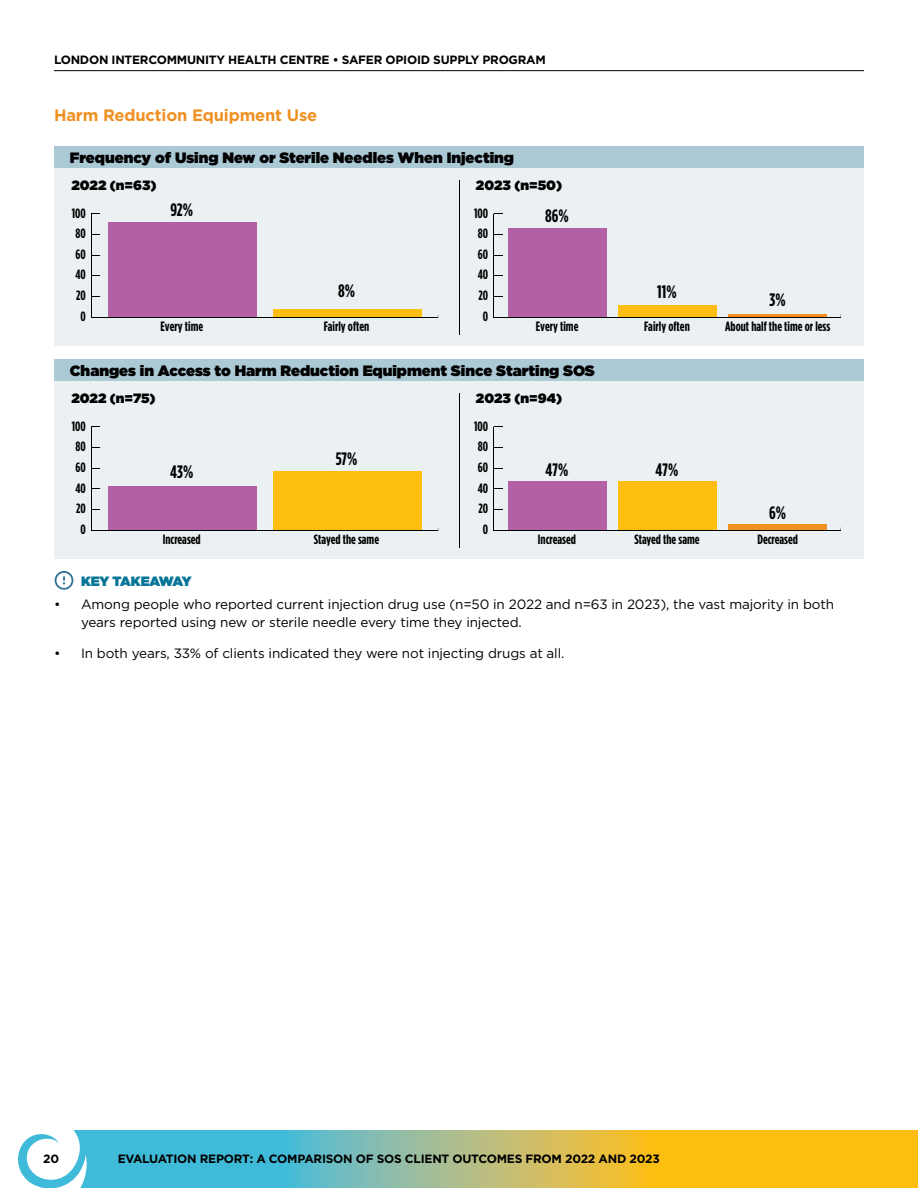
<style>
.page{position:relative;width:918px;height:1188px;background:#fff}
.page>*{position:absolute;margin:0;border:0;box-sizing:border-box;transform-origin:0 0}
.t1{font:700 18px "Gotham Condensed";letter-spacing:-.005em;color:#000}
.Subheads{font:700 16.5px "Gotham";letter-spacing:-.01em;color:#ef9021}
.t2{font:900 15px "Gotham";color:#000}
.Body_Copy{font:13.5px/18px "Gotham";letter-spacing:-.01em;color:#000}
.t3{font:700 13.5px "Gotham Condensed";color:#000}
.t4{font:900 13.5px "Gotham";color:#000}
.Body_Copy-2{font:900 13.5px "Gotham";letter-spacing:-.01em;color:#077598}
.t5{font:700 12px "Gotham";letter-spacing:-.02em;color:#000}
</style>
<div class="page">
<svg style="left:87px;top:1131px;width:831px;height:57px;background:#adbc72"></svg>
<hr style="left:54px;top:70px;width:810px;height:1px;background:#000">
<svg style="left:18px;top:1130px;width:69px;height:58px"></svg>
<div style="left:54px;top:147px;width:810px;height:199px;background:#ebf0f3"></div>
<div style="left:54px;top:147px;width:810px;height:21px;background:#acc9d6"></div>
<hr style="left:460px;top:180px;width:1px;height:155px;background:#000">
<hr style="left:91px;top:214px;width:1px;height:103px;background:#000">
<div style="left:273px;top:309px;width:148px;height:8px;background:#febe10"></div>
<div style="left:108px;top:222px;width:149px;height:95px;background:#b360a6"></div>
<hr style="left:91px;top:317px;width:347px;height:1px;background:#000">
<hr style="left:493px;top:214px;width:1px;height:103px;background:#000">
<hr style="left:728px;top:314px;width:98px;height:3px;background:#ef9021">
<div style="left:618px;top:306px;width:99px;height:11px;background:#febe10"></div>
<div style="left:508px;top:228px;width:99px;height:89px;background:#b360a6"></div>
<hr style="left:494px;top:317px;width:347px;height:1px;background:#000">
<div style="left:54px;top:360px;width:810px;height:199px;background:#ebf0f3"></div>
<div style="left:54px;top:360px;width:810px;height:21px;background:#acc9d6"></div>
<hr style="left:460px;top:393px;width:1px;height:155px;background:#000">
<hr style="left:91px;top:427px;width:1px;height:103px;background:#000">
<div style="left:273px;top:471px;width:148px;height:59px;background:#febe10"></div>
<div style="left:108px;top:486px;width:149px;height:44px;background:#b360a6"></div>
<hr style="left:91px;top:530px;width:347px;height:1px;background:#000">
<hr style="left:493px;top:427px;width:1px;height:103px;background:#000">
<div style="left:728px;top:524px;width:98px;height:6px;background:#ef9021"></div>
<div style="left:618px;top:482px;width:99px;height:48px;background:#febe10"></div>
<div style="left:508px;top:482px;width:99px;height:48px;background:#b360a6"></div>
<hr style="left:494px;top:530px;width:347px;height:1px;background:#000">
<svg style="left:55px;top:571px;width:18px;height:19px"></svg>
<p class="t5" style="left:54px;top:51px;width:493px">LONDON INTERCOMMUNITY HEALTH CENTRE • SAFER OPIOID SUPPLY PROGRAM</p>
<p class="Subheads" style="left:54px;top:104px;width:265px">Harm Reduction Equipment Use</p>
<p class="t2" style="left:70px;top:146px;width:446px">Frequency of Using New or Sterile Needles When Injecting</p>
<p class="t4" style="left:71px;top:176px;width:87px">2022 (n=63)</p>
<p class="t4" style="left:476px;top:176px;width:88px">2023 (n=50)</p>
<h1 class="t1" style="left:171px;top:199px;width:24px">92%</h1>
<p class="t3" style="left:72px;top:205px;width:16px">100</p>
<h1 class="t1" style="left:545px;top:205px;width:25px">86%</h1>
<p class="t3" style="left:474px;top:205px;width:16px">100</p>
<p class="t3" style="left:76px;top:226px;width:12px">80</p>
<p class="t3" style="left:478px;top:226px;width:12px">80</p>
<p class="t3" style="left:76px;top:246px;width:12px">60</p>
<p class="t3" style="left:478px;top:246px;width:12px">60</p>
<p class="t3" style="left:75px;top:267px;width:12px">40</p>
<p class="t3" style="left:478px;top:267px;width:12px">40</p>
<p class="t3" style="left:76px;top:287px;width:11px">20</p>
<h1 class="t1" style="left:338px;top:280px;width:18px">8%</h1>
<p class="t3" style="left:479px;top:287px;width:11px">20</p>
<h1 class="t1" style="left:657px;top:281px;width:21px">11%</h1>
<h1 class="t1" style="left:770px;top:289px;width:18px">3%</h1>
<p class="t3" style="left:81px;top:308px;width:7px">0</p>
<p class="t3" style="left:161px;top:319px;width:44px">Every time</p>
<p class="t3" style="left:324px;top:319px;width:47px">Fairly often</p>
<p class="t3" style="left:483px;top:308px;width:7px">0</p>
<p class="t3" style="left:536px;top:319px;width:44px">Every time</p>
<p class="t3" style="left:644px;top:319px;width:47px">Fairly often</p>
<p class="t3" style="left:725px;top:319px;width:107px">About half the time or less</p>
<p class="t2" style="left:70px;top:360px;width:527px">Changes in Access to Harm Reduction Equipment Since Starting SOS</p>
<p class="t4" style="left:71px;top:389px;width:86px">2022 (n=75)</p>
<p class="t4" style="left:476px;top:389px;width:88px">2023 (n=94)</p>
<p class="t3" style="left:72px;top:418px;width:16px">100</p>
<p class="t3" style="left:474px;top:418px;width:16px">100</p>
<p class="t3" style="left:76px;top:439px;width:12px">80</p>
<p class="t3" style="left:76px;top:459px;width:12px">60</p>
<h1 class="t1" style="left:170px;top:462px;width:25px">43%</h1>
<h1 class="t1" style="left:336px;top:448px;width:23px">57%</h1>
<p class="t3" style="left:478px;top:439px;width:12px">80</p>
<p class="t3" style="left:478px;top:459px;width:12px">60</p>
<h1 class="t1" style="left:546px;top:460px;width:24px">47%</h1>
<h1 class="t1" style="left:656px;top:460px;width:24px">47%</h1>
<p class="t3" style="left:75px;top:480px;width:12px">40</p>
<p class="t3" style="left:478px;top:480px;width:12px">40</p>
<p class="t3" style="left:76px;top:501px;width:11px">20</p>
<p class="t3" style="left:479px;top:501px;width:11px">20</p>
<h1 class="t1" style="left:769px;top:502px;width:18px">6%</h1>
<p class="t3" style="left:81px;top:521px;width:7px">0</p>
<p class="t3" style="left:163px;top:532px;width:40px">Increased</p>
<p class="t3" style="left:314px;top:532px;width:67px">Stayed the same</p>
<p class="t3" style="left:483px;top:521px;width:7px">0</p>
<p class="t3" style="left:538px;top:532px;width:40px">Increased</p>
<p class="t3" style="left:634px;top:532px;width:67px">Stayed the same</p>
<p class="t3" style="left:757px;top:532px;width:42px">Decreased</p>
<p class="Body_Copy-2" style="left:81px;top:571px;width:112px">KEY TAKEAWAY</p>
<p class="Body_Copy" style="left:81px;top:595px;width:755px;text-indent:-27px">• Among people who reported current injection drug use (n=50 in 2022 and n=63 in 2023), the vast majority in both years reported using new or sterile needle every time they injected.</p>
<p class="Body_Copy" style="left:54px;top:644px;width:512px">• In both years, 33% of clients indicated they were not injecting drugs at all.</p>
<p class="t5" style="left:43px;top:1151px;width:17px">20</p>
<p class="t5" style="left:118px;top:1151px;width:544px">EVALUATION REPORT: A COMPARISON OF SOS CLIENT OUTCOMES FROM 2022 AND 2023</p>
</div>
